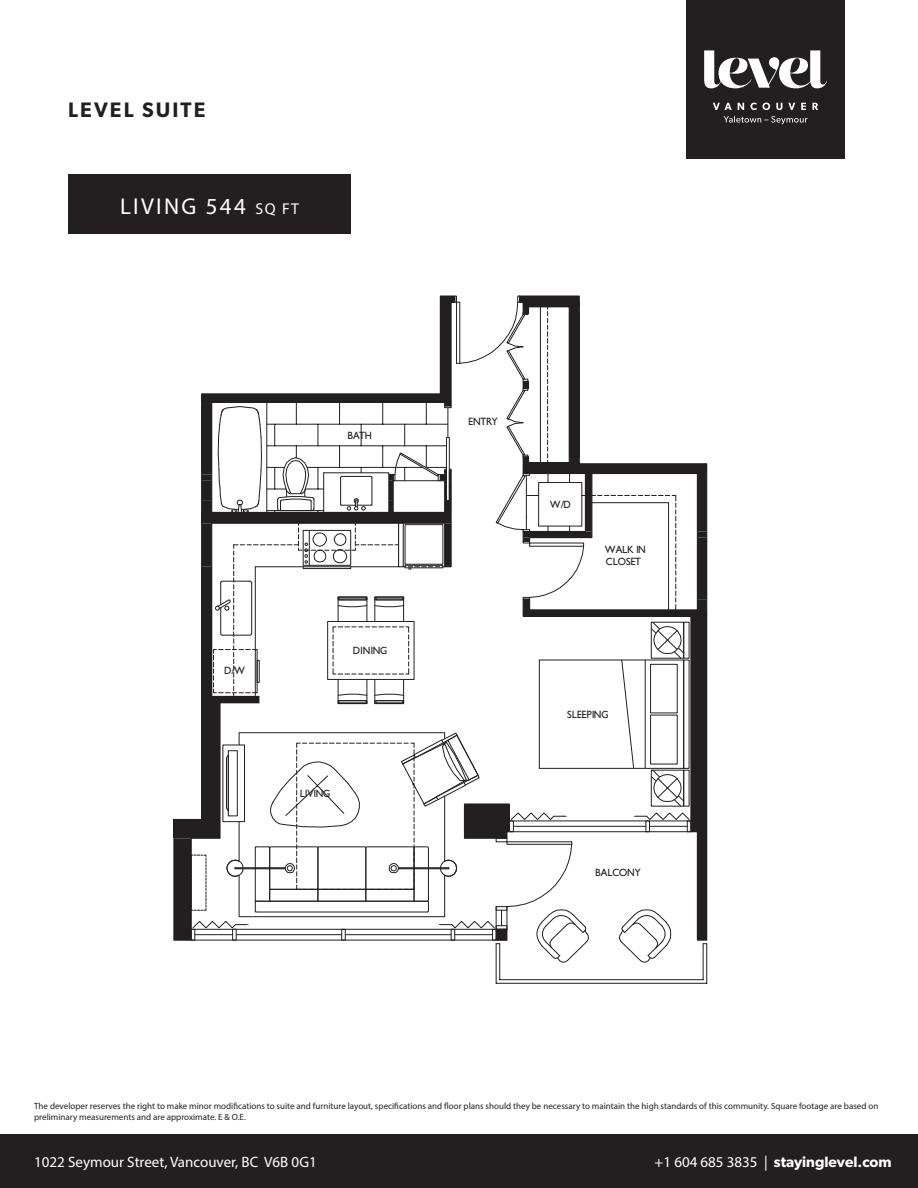
<style>
.page{position:relative;width:918px;height:1188px;background:#fff}
.page>*{position:absolute;margin:0;border:0;box-sizing:border-box;transform-origin:0 0}
.t1{font:22.95px "Myriad Pro";letter-spacing:.1em;color:#fff}
.t2{font:600 21px "Gibson";letter-spacing:.1em;color:#231f20}
.t3{font:15px "Myriad Pro";color:#fff}
.t4{font:600 15px "Gibson";color:#fff}
.t5{font:10.05px/12.6px "Gibson";letter-spacing:.01em;color:#231f20}
.t6{font:9px/10.8px "Myriad Pro";color:#231f20}
.s1{font-size:15.75px}
.s2{font-family:"Myriad Pro";font-weight:400}
</style>
<div class="page">
<div style="left:686px;top:0;width:159px;height:158px;background:#231f20"></div>
<svg style="left:704px;top:50px;width:123px;height:38px"></svg>
<svg style="left:724px;top:116px;width:84px;height:8px"></svg>
<svg style="left:713px;top:103px;width:19px;height:7px"></svg>
<svg style="left:738px;top:103px;width:6px;height:7px"></svg>
<svg style="left:750px;top:103px;width:20px;height:7px"></svg>
<svg style="left:776px;top:103px;width:6px;height:7px"></svg>
<svg style="left:788px;top:103px;width:7px;height:7px"></svg>
<svg style="left:801px;top:103px;width:5px;height:7px"></svg>
<svg style="left:812px;top:103px;width:6px;height:7px"></svg>
<div style="left:68px;top:175px;width:283px;height:59px;background:#231f20"></div>
<div style="left:0;top:1134px;width:918px;height:54px;background:#231f20"></div>
<hr style="left:496px;top:944px;width:1px;height:39px;background:#231f20">
<hr style="left:499px;top:944px;width:1px;height:36px;background:#231f20">
<hr style="left:496px;top:983px;width:211px;height:1px;background:#231f20">
<hr style="left:500px;top:979px;width:203px;height:1px;background:#231f20">
<hr style="left:706px;top:944px;width:1px;height:39px;background:#231f20">
<hr style="left:703px;top:944px;width:1px;height:36px;background:#231f20">
<svg style="left:174px;top:295px;width:533px;height:667px"></svg>
<p class="t2" style="left:68px;top:98px;width:139px">LEVEL SUITE</p>
<p class="t1" style="left:120px;top:192px;width:180px">LIVING 544 <span class="s1">SQ FT</span></p>
<p class="t5" style="left:348px;top:429px;width:26px">BATH</p>
<p class="t5" style="left:224px;top:665px;width:22px">D/W</p>
<p class="t5" style="left:353px;top:644px;width:36px">DINING</p>
<p class="t5" style="left:300px;top:787px;width:32px">LIVING</p>
<p class="t5" style="left:468px;top:416px;width:31px">ENTRY</p>
<p class="t5" style="left:550px;top:498px;width:22px">W/D</p>
<p class="t5" style="left:606px;top:543px;width:42px">WALK IN<br>CLOSET</p>
<p class="t5" style="left:567px;top:708px;width:43px">SLEEPING</p>
<p class="t5" style="left:596px;top:866px;width:47px">BALCONY</p>
<p class="t6" style="left:34px;top:1100px;width:846px">The developer reserves the right to make minor modifications to suite and furniture layout, specifications and floor plans should they be necessary to maintain the high standards of this community. Square footage are based on preliminary measurements and are approximate. E &amp; O.E.</p>
<h3 class="t3" style="left:34px;top:1153px;width:284px">1022 Seymour Street, Vancouver, BC V6B 0G1</h3>
<h3 class="t4" style="left:655px;top:1153px;width:239px"><span class="s2">+1 604 685 3835 |</span> stayinglevel.com</h3>
</div>
